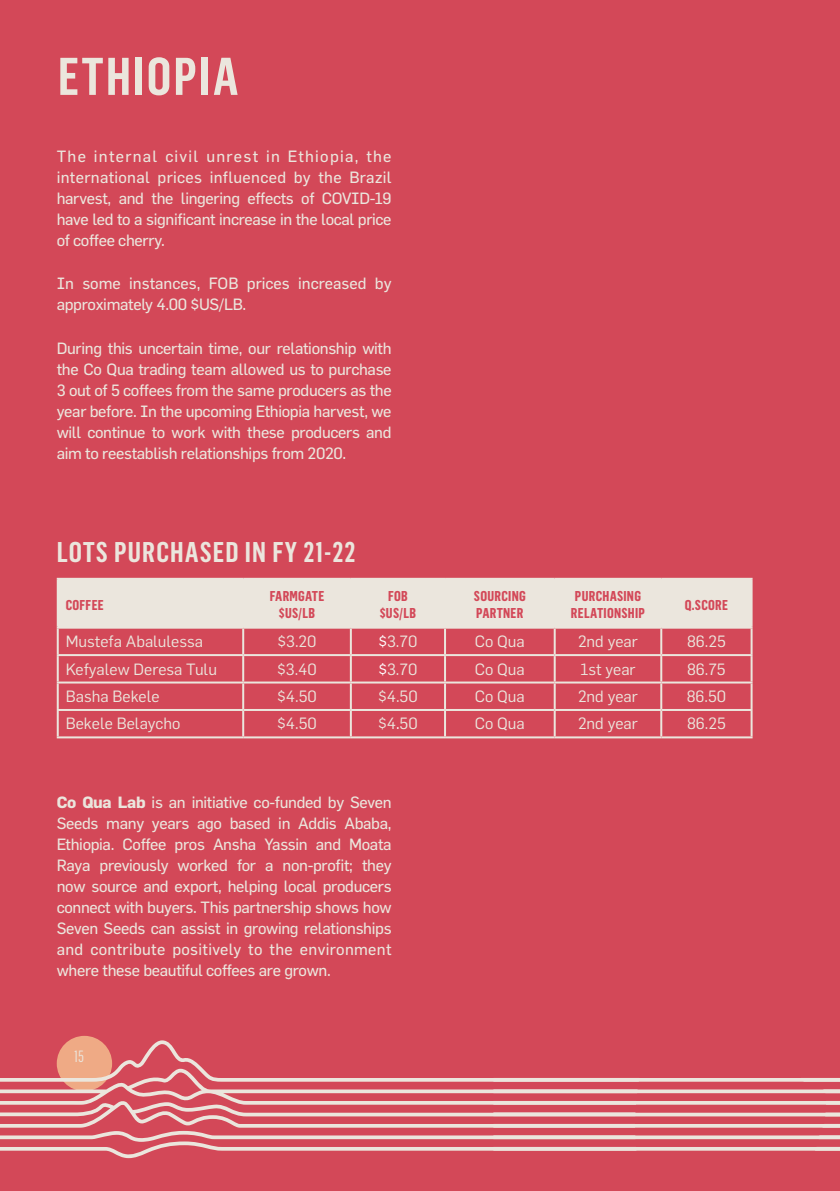
<style>
.page{position:relative;width:840px;height:1191px;background:#fff}
.page>*{position:absolute;margin:0;border:0;box-sizing:border-box;transform-origin:0 0}
.t1{font:600 52px "Flama Condensed";letter-spacing:.04em;color:#ebe6dd}
.t2{font:600 28px "Flama Condensed";letter-spacing:.04em;color:#ebe6dd}
.t3{font:16px/21px "Flama Basic";letter-spacing:-.02em;color:#ebe6dd;text-align:justify}
.t4{font:16px "Flama";color:#ebe6dd}
.t5{font:16px/21px "Flama Basic";color:#ebe6dd}
.t6{font:condensed 16px "Flama";color:#ebe6dd}
.t7{font:700 14px/16.8px "Flama Condensed";letter-spacing:.02em;color:#d34858;text-align:center}
.s1{color:#fff}
.s2{font-family:"Flama";font-weight:700}
</style>
<div class="page">
<div style="left:0;top:0;width:839px;height:1191px;background:#d34858"></div>
<svg style="left:57px;top:1035px;width:55px;height:56px"></svg>
<svg style="left:0;top:1040px;width:839px;height:118px"></svg>
<div style="left:59px;top:580px;width:691px;height:46px;background:#ebe6dd"></div>
<hr style="left:57px;top:711px;width:2px;height:25px;background:#ebe6dd">
<hr style="left:57px;top:736px;width:186px;height:2px;background:#ebe6dd">
<hr style="left:57px;top:628px;width:2px;height:26px;background:#ebe6dd">
<hr style="left:57px;top:654px;width:186px;height:2px;background:#ebe6dd">
<hr style="left:57px;top:656px;width:2px;height:25px;background:#ebe6dd">
<hr style="left:243px;top:654px;width:107px;height:2px;background:#ebe6dd">
<hr style="left:350px;top:654px;width:95px;height:2px;background:#ebe6dd">
<hr style="left:445px;top:654px;width:109px;height:2px;background:#ebe6dd">
<hr style="left:554px;top:654px;width:107px;height:2px;background:#ebe6dd">
<hr style="left:661px;top:654px;width:91px;height:2px;background:#ebe6dd">
<hr style="left:57px;top:681px;width:186px;height:2px;background:#ebe6dd">
<hr style="left:57px;top:683px;width:2px;height:26px;background:#ebe6dd">
<hr style="left:243px;top:681px;width:107px;height:2px;background:#ebe6dd">
<hr style="left:350px;top:681px;width:95px;height:2px;background:#ebe6dd">
<hr style="left:445px;top:681px;width:109px;height:2px;background:#ebe6dd">
<hr style="left:554px;top:681px;width:107px;height:2px;background:#ebe6dd">
<hr style="left:661px;top:681px;width:91px;height:2px;background:#ebe6dd">
<hr style="left:57px;top:709px;width:186px;height:2px;background:#ebe6dd">
<hr style="left:243px;top:709px;width:107px;height:2px;background:#ebe6dd">
<hr style="left:350px;top:709px;width:95px;height:2px;background:#ebe6dd">
<hr style="left:445px;top:709px;width:109px;height:2px;background:#ebe6dd">
<hr style="left:554px;top:709px;width:107px;height:2px;background:#ebe6dd">
<hr style="left:661px;top:709px;width:91px;height:2px;background:#ebe6dd">
<hr style="left:242px;top:628px;width:2px;height:26px;background:#ebe6dd">
<hr style="left:242px;top:656px;width:2px;height:25px;background:#ebe6dd">
<hr style="left:242px;top:683px;width:2px;height:26px;background:#ebe6dd">
<hr style="left:242px;top:711px;width:2px;height:25px;background:#ebe6dd">
<hr style="left:243px;top:736px;width:107px;height:2px;background:#ebe6dd">
<hr style="left:349px;top:628px;width:2px;height:26px;background:#ebe6dd">
<hr style="left:349px;top:656px;width:2px;height:25px;background:#ebe6dd">
<hr style="left:349px;top:683px;width:2px;height:26px;background:#ebe6dd">
<hr style="left:349px;top:711px;width:2px;height:25px;background:#ebe6dd">
<hr style="left:350px;top:736px;width:95px;height:2px;background:#ebe6dd">
<hr style="left:444px;top:628px;width:2px;height:26px;background:#ebe6dd">
<hr style="left:444px;top:656px;width:2px;height:25px;background:#ebe6dd">
<hr style="left:444px;top:683px;width:2px;height:26px;background:#ebe6dd">
<hr style="left:444px;top:711px;width:2px;height:25px;background:#ebe6dd">
<hr style="left:445px;top:736px;width:109px;height:2px;background:#ebe6dd">
<hr style="left:553px;top:628px;width:2px;height:26px;background:#ebe6dd">
<hr style="left:553px;top:656px;width:2px;height:25px;background:#ebe6dd">
<hr style="left:553px;top:683px;width:2px;height:26px;background:#ebe6dd">
<hr style="left:553px;top:711px;width:2px;height:25px;background:#ebe6dd">
<hr style="left:554px;top:736px;width:107px;height:2px;background:#ebe6dd">
<hr style="left:660px;top:628px;width:2px;height:26px;background:#ebe6dd">
<hr style="left:750px;top:628px;width:2px;height:26px;background:#ebe6dd">
<hr style="left:660px;top:656px;width:2px;height:25px;background:#ebe6dd">
<hr style="left:750px;top:656px;width:2px;height:25px;background:#ebe6dd">
<hr style="left:660px;top:683px;width:2px;height:26px;background:#ebe6dd">
<hr style="left:750px;top:683px;width:2px;height:26px;background:#ebe6dd">
<hr style="left:660px;top:711px;width:2px;height:25px;background:#ebe6dd">
<hr style="left:750px;top:711px;width:2px;height:25px;background:#ebe6dd">
<hr style="left:661px;top:736px;width:91px;height:2px;background:#ebe6dd">
<hr style="left:57px;top:578px;width:186px;height:2px;background:#ebe6dd">
<hr style="left:57px;top:580px;width:2px;height:46px;background:#ebe6dd">
<hr style="left:243px;top:578px;width:107px;height:2px;background:#ebe6dd">
<hr style="left:350px;top:578px;width:95px;height:2px;background:#ebe6dd">
<hr style="left:445px;top:578px;width:109px;height:2px;background:#ebe6dd">
<hr style="left:554px;top:578px;width:107px;height:2px;background:#ebe6dd">
<hr style="left:661px;top:578px;width:91px;height:2px;background:#ebe6dd">
<hr style="left:750px;top:580px;width:2px;height:46px;background:#ebe6dd">
<hr style="left:57px;top:626px;width:186px;height:2px;background:#ebe6dd">
<hr style="left:243px;top:626px;width:107px;height:2px;background:#ebe6dd">
<hr style="left:350px;top:626px;width:95px;height:2px;background:#ebe6dd">
<hr style="left:445px;top:626px;width:109px;height:2px;background:#ebe6dd">
<hr style="left:554px;top:626px;width:107px;height:2px;background:#ebe6dd">
<hr style="left:661px;top:626px;width:91px;height:2px;background:#ebe6dd">
<p class="t1" style="left:58px;top:44px;width:182px">ETHIOPIA</p>
<p class="t3" style="left:57px;top:145px;width:336px">The internal civil unrest in Ethiopia, the international prices influenced by the Brazil harvest, and the lingering effects of COVID-19 have led to a significant increase in the local price of coffee cherry.</p>
<p class="t5" style="left:57px;top:273px;width:336px">In some instances, FOB prices increased by approximately 4.00 $US/LB.</p>
<p class="t3" style="left:57px;top:337px;width:336px">During this uncertain time, our relationship with the Co Qua trading team allowed us to purchase 3 out of 5 coffees from the same producers as the year before. In the upcoming Ethiopia harvest, we will continue to work with these producers and aim to reestablish relationships from 2020.</p>
<p class="t2" style="left:57px;top:535px;width:300px">LOTS PURCHASED IN FY 21-22</p>
<p class="t7" style="left:66px;top:596px;width:39px">COFFEE</p>
<p class="t7" style="left:269px;top:587px;width:56px">FARMGATE $US/LB</p>
<p class="t7" style="left:379px;top:587px;width:38px">FOB $US/LB</p>
<p class="t7" style="left:473px;top:587px;width:53px;text-align:left">SOURCING<br>PARTNER</p>
<p class="t7" style="left:570px;top:587px;width:76px;text-align:left">PURCHASING<br>RELATIONSHIP</p>
<p class="t7" style="left:684px;top:596px;width:45px">Q.SCORE</p>
<p class="t4" style="left:66px;top:632px;width:139px">Mustefa Abalulessa</p>
<p class="t4" style="left:277px;top:632px;width:40px">$3.20</p>
<p class="t4" style="left:378px;top:632px;width:40px"><span class="s1">$</span>3.70</p>
<p class="t4" style="left:474px;top:632px;width:51px">Co Qua</p>
<p class="t4" style="left:577px;top:632px;width:61px">2nd year</p>
<p class="t4" style="left:686px;top:632px;width:40px">86.25</p>
<p class="t4" style="left:66px;top:659px;width:153px">Kefyalew Deresa Tulu</p>
<p class="t4" style="left:277px;top:659px;width:41px">$3.40</p>
<p class="t4" style="left:378px;top:659px;width:40px"><span class="s1">$</span>3.70</p>
<p class="t4" style="left:474px;top:659px;width:51px">Co Qua</p>
<p class="t4" style="left:580px;top:659px;width:57px">1st year</p>
<p class="t4" style="left:686px;top:659px;width:40px">86.75</p>
<p class="t4" style="left:66px;top:687px;width:95px">Basha Bekele</p>
<p class="t4" style="left:277px;top:687px;width:41px">$4.50</p>
<p class="t4" style="left:378px;top:687px;width:41px">$4.50</p>
<p class="t4" style="left:474px;top:687px;width:51px">Co Qua</p>
<p class="t4" style="left:577px;top:687px;width:61px">2nd year</p>
<p class="t4" style="left:686px;top:687px;width:41px">86.50</p>
<p class="t4" style="left:66px;top:714px;width:116px">Bekele Belaycho</p>
<p class="t4" style="left:277px;top:714px;width:41px">$4.50</p>
<p class="t4" style="left:378px;top:714px;width:41px">$4<span class="s1">.</span>50</p>
<p class="t4" style="left:474px;top:714px;width:51px">Co Qua</p>
<p class="t4" style="left:577px;top:714px;width:61px">2nd year</p>
<p class="t4" style="left:686px;top:714px;width:40px">86.25</p>
<p class="t3" style="left:57px;top:791px;width:336px"><span class="s2">Co Qua Lab</span> is an initiative co-funded by Seven Seeds many years ago based in Addis Ababa, Ethiopia. Coffee pros Ansha Yassin and Moata Raya previously worked for a non-profit; they now source and export, helping local producers connect with buyers. This partnership shows how Seven Seeds can assist in growing relationships and contribute positively to the environment where these beautiful coffees are grown.</p>
<p class="t6" style="left:74px;top:1046px;width:11px">15</p>
</div>
